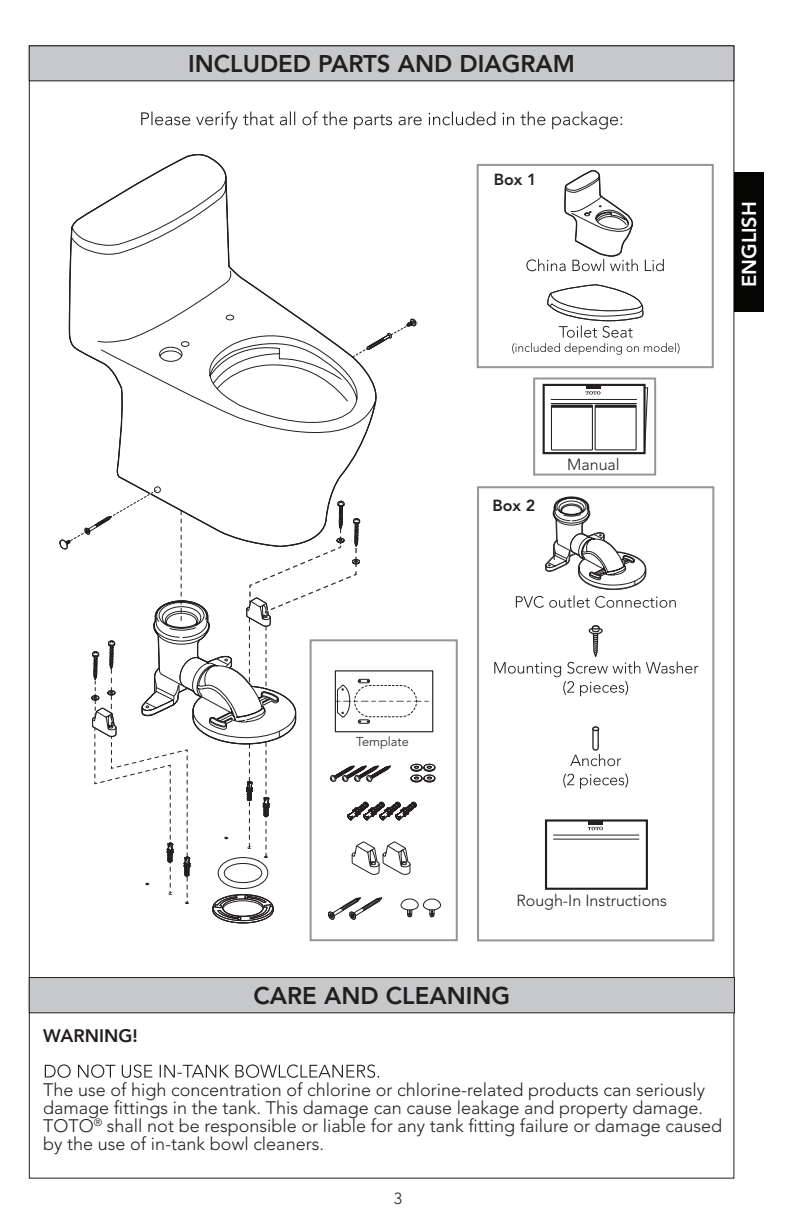
<style>
.page{position:relative;width:792px;height:1224px;background:#fff}
.page>*{position:absolute;margin:0;border:0;box-sizing:border-box;transform-origin:0 0}
.t1{font:800 24px "Avenir LT Std";color:#231f20}
.t2{font:800 20px "Avenir LT Std";color:#fff}
.t3{font:300 18px/18px "Avenir LT Std";color:#231f20}
.t4{font:800 18px "Avenir LT Std";color:#231f20}
.t5{font:300 16px "Avenir LT Std";color:#231f20}
.t6{font:800 16px "Avenir LT Std";color:#231f20}
.t7{font:300 12.8px "Avenir LT Std";color:#231f20}
</style>
<div class="page">
<div style="left:734px;top:173px;width:30px;height:139px;background:#040503"></div>
<svg style="left:141px;top:111px;width:481px;height:18px"></svg>
<div style="left:29px;top:46px;width:705px;height:35px;background:#c7c8ca"></div>
<div style="left:29px;top:45px;width:705px;height:36px;border:1px solid #231f20"></div>
<svg style="left:69px;top:154px;width:308px;height:335px"></svg>
<svg style="left:92px;top:314px;width:143px;height:175px"></svg>
<svg style="left:351px;top:318px;width:66px;height:40px"></svg>
<div style="left:310px;top:639px;width:148px;height:302px;border:2px solid #939598"></div>
<div style="left:592px;top:726px;width:7px;height:25px;border:1px solid #231f20;border-radius:3px"></div>
<svg style="left:592px;top:726px;width:7px;height:5px"></svg>
<svg style="left:570px;top:754px;width:51px;height:12px"></svg>
<svg style="left:563px;top:773px;width:65px;height:16px"></svg>
<svg style="left:494px;top:496px;width:204px;height:200px"></svg>
<div style="left:477px;top:486px;width:237px;height:455px;border:2px solid #939598"></div>
<div style="left:543px;top:384px;width:103px;height:70px;border:2px solid #231f20"></div>
<svg style="left:643px;top:387px;width:6px;height:67px"></svg>
<hr style="left:586px;top:386px;width:15px;height:3px;background:#231f20">
<hr style="left:551px;top:403px;width:86px;height:1px;background:#231f20">
<hr style="left:551px;top:399px;width:86px;height:1px;background:#231f20">
<div style="left:595px;top:405px;width:42px;height:45px;border:1px solid #231f20"></div>
<hr style="left:595px;top:405px;width:41px;height:3px;background:#231f20">
<svg style="left:586px;top:391px;width:15px;height:4px"></svg>
<hr style="left:551px;top:405px;width:41px;height:3px;background:#231f20">
<div style="left:551px;top:405px;width:42px;height:45px;border:1px solid #231f20"></div>
<div style="left:533px;top:378px;width:123px;height:98px;border:2px solid #939598"></div>
<svg style="left:512px;top:284px;width:168px;height:71px"></svg>
<svg style="left:526px;top:163px;width:138px;height:108px"></svg>
<div style="left:477px;top:164px;width:237px;height:204px;border:2px solid #939598"></div>
<svg style="left:45px;top:1064px;width:334px;height:14px"></svg>
<div style="left:29px;top:978px;width:705px;height:35px;background:#c7c8ca"></div>
<div style="left:29px;top:977px;width:706px;height:36px;border:1px solid #231f20"></div>
<div style="left:545px;top:819px;width:103px;height:71px;border:2px solid #231f20"></div>
<hr style="left:588px;top:821px;width:15px;height:4px;background:#231f20">
<hr style="left:553px;top:839px;width:86px;height:1px;background:#231f20">
<hr style="left:553px;top:835px;width:86px;height:1px;background:#231f20">
<svg style="left:588px;top:827px;width:15px;height:3px"></svg>
<svg style="left:59px;top:489px;width:382px;height:435px"></svg>
<h1 class="t1" style="left:188px;top:50px;width:389px">INCLUDED PARTS AND DIAGRAM</h1>
<p class="t6" style="left:494px;top:170px;width:44px">Box 1</p>
<p class="t6" style="left:493px;top:496px;width:44px">Box 2</p>
<p class="t5" style="left:567px;top:455px;width:54px">Manual</p>
<p class="t2" style="left:737px;top:287px;width:87px;rotate:-90deg">ENGLISH</p>
<p class="t7" style="left:356px;top:734px;width:54px">Template</p>
<p class="t5" style="left:516px;top:891px;width:152px">Rough-In Instructions</p>
<h1 class="t1" style="left:253px;top:982px;width:258px">CARE AND CLEANING</h1>
<p class="t4" style="left:43px;top:1025px;width:96px">WARNING!</p>
<p class="t3" style="left:43px;top:1080px;width:681px">The use of high concentration of chlorine or chlorine-related products can seriously damage fittings in the tank. This damage can cause leakage and property damage.<br>TOTO<sup>®</sup> shall not be responsible or liable for any tank fitting failure or damage caused by the use of in-tank bowl cleaners.</p>
<p class="t5" style="left:394px;top:1189px;width:10px">3</p>
</div>
